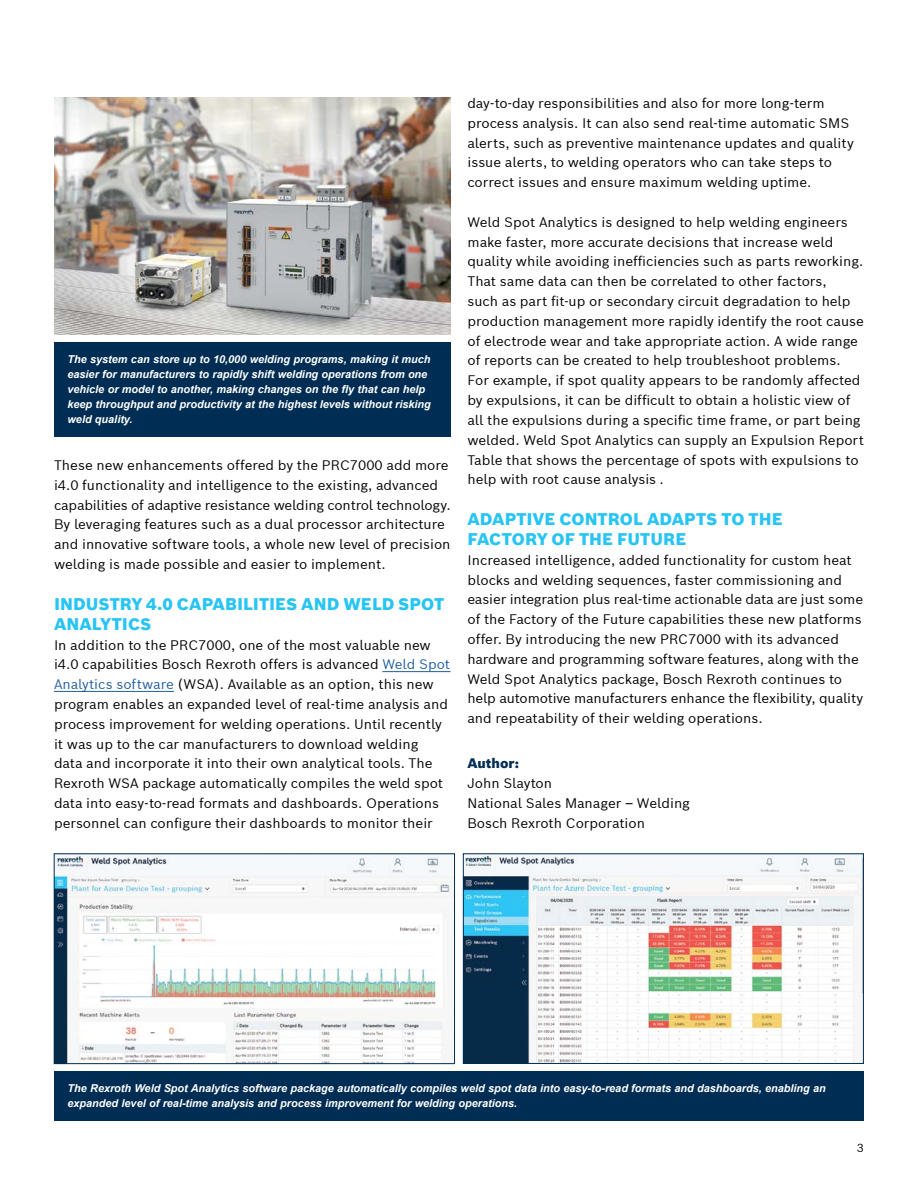
<style>
.page{position:relative;width:918px;height:1188px;background:#fff}
.page>*{position:absolute;margin:0;border:0;box-sizing:border-box;transform-origin:0 0}
.t1{font:900 16.5px/20.2px "Bosch Sans";letter-spacing:.005em;color:#27c4f4}
.t2{font:13.5px/19.8px "Bosch Sans";color:#000}
.t3{font:900 13.5px "Bosch Sans";color:#002d53}
.t4{font:11.55px "Bosch Sans";color:#000}
.t5{font:italic 700 10.8px/15px "Arial";color:#fff}
.s1{color:#215e9e}
</style>
<div class="page">
<hr style="left:382px;top:671px;width:69px;height:1px;background:#215e9e">
<hr style="left:54px;top:691px;width:120px;height:1px;background:#215e9e">
<div style="left:54px;top:342px;width:397px;height:94px;background:#002d53"></div>
<img style="left:54px;top:97px;width:397px;height:238px">
<div style="left:54px;top:1071px;width:810px;height:49px;background:#002d53"></div>
<img style="left:56px;top:856px;width:397px;height:206px">
<div style="left:54px;top:854px;width:401px;height:210px;border:1px solid #002d53"></div>
<img style="left:465px;top:856px;width:397px;height:206px">
<div style="left:463px;top:854px;width:401px;height:210px;border:1px solid #002d53"></div>
<p class="t5" style="left:68px;top:352px;width:365px">The system can store up to 10,000 welding programs, making it much easier for manufacturers to rapidly shift welding operations from one vehicle or model to another, making changes on the fly that can help keep throughput and productivity at the highest levels without risking weld quality.</p>
<p class="t2" style="left:54px;top:455px;width:398px">These new enhancements offered by the PRC7000 add more i4.0 functionality and intelligence to the existing, advanced capabilities of adaptive resistance welding control technology.<br>By leveraging features such as a dual processor architecture and innovative software tools, a whole new level of precision welding is made possible and easier to implement.</p>
<p class="t1" style="left:54px;top:593px;width:392px">INDUSTRY 4.0 CAPABILITIES AND WELD SPOT<br>ANALYTICS</p>
<p class="t2" style="left:54px;top:634px;width:398px">In addition to the PRC7000, one of the most valuable new i4.0 capabilities Bosch Rexroth offers is advanced <span class="s1">Weld Spot Analytics software</span> (WSA). Available as an option, this new program enables an expanded level of real-time analysis and process improvement for welding operations. Until recently it was up to the car manufacturers to download welding data and incorporate it into their own analytical tools. The Rexroth WSA package automatically compiles the weld spot data into easy-to-read formats and dashboards. Operations personnel can configure their dashboards to monitor their</p>
<p class="t2" style="left:467px;top:93px;width:388px">day-to-day responsibilities and also for more long-term process analysis. It can also send real-time automatic SMS alerts, such as preventive maintenance updates and quality issue alerts, to welding operators who can take steps to correct issues and ensure maximum welding uptime.</p>
<p class="t2" style="left:467px;top:212px;width:398px">Weld Spot Analytics is designed to help welding engineers make faster, more accurate decisions that increase weld quality while avoiding inefficiencies such as parts reworking.<br>That same data can then be correlated to other factors,<br>such as part fit-up or secondary circuit degradation to help production management more rapidly identify the root cause of electrode wear and take appropriate action. A wide range of reports can be created to help troubleshoot problems.<br>For example, if spot quality appears to be randomly affected by expulsions, it can be difficult to obtain a holistic view of all the expulsions during a specific time frame, or part being welded. Weld Spot Analytics can supply an Expulsion Report Table that shows the percentage of spots with expulsions to help with root cause analysis .</p>
<p class="t1" style="left:467px;top:508px;width:317px">ADAPTIVE CONTROL ADAPTS TO THE<br>FACTORY OF THE FUTURE</p>
<p class="t2" style="left:467px;top:549px;width:397px">Increased intelligence, added functionality for custom heat blocks and welding sequences, faster commissioning and easier integration plus real-time actionable data are just some of the Factory of the Future capabilities these new platforms offer. By introducing the new PRC7000 with its advanced hardware and programming software features, along with the Weld Spot Analytics package, Bosch Rexroth continues to help automotive manufacturers enhance the flexibility, quality and repeatability of their welding operations.</p>
<p class="t3" style="left:467px;top:755px;width:53px">Author:</p>
<p class="t2" style="left:467px;top:773px;width:224px">John Slayton<br>National Sales Manager – Welding<br>Bosch Rexroth Corporation</p>
<p class="t5" style="left:68px;top:1081px;width:760px">The Rexroth Weld Spot Analytics software package automatically compiles weld spot data into easy-to-read formats and dashboards, enabling an expanded level of real-time analysis and process improvement for welding operations.</p>
<p class="t4" style="left:857px;top:1140px;width:9px">3</p>
</div>
